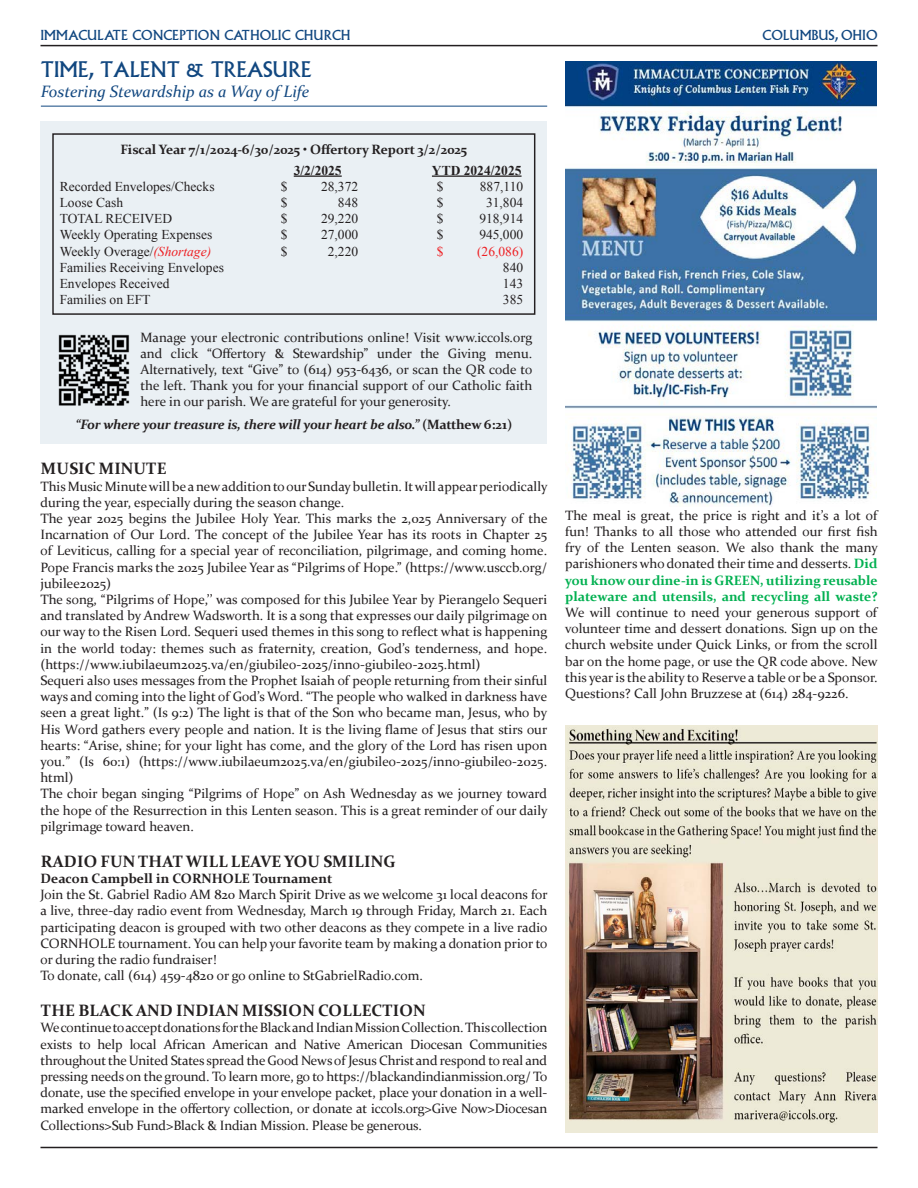
<style>
.page{position:relative;width:918px;height:1188px;background:#fff}
.page>*{position:absolute;margin:0;border:0;box-sizing:border-box;transform-origin:0 0}
.t1{font:21px "Albertus MT Std";letter-spacing:-.01em;color:#114780}
.SUBHEAD{font:700 16.5px "Constantia";letter-spacing:.01em;color:#231f20}
.t2{font:italic 16.5px "Constantia";color:#114780}
.t3{font:13.5px/16.2px "Constantia";color:#231f20;text-align:justify}
.t4{font:13.5px "Times New Roman";color:#231f20}
.t5{font:700 13.5px "Constantia";letter-spacing:-.01em;color:#231f20}
.t6{font:italic 700 13.5px "Constantia";letter-spacing:-.02em;color:#231f20}
.t7{font:13.5px "Albertus MT Std";color:#114780}
.t8{font:700 13.5px "Times New Roman";color:#231f20}
.t9{font:13.5px "Times New Roman";color:#ee1f23}
.s1{font-style:italic;color:#ee1f23}
.s2{font-style:normal}
.s3{font-weight:700;color:#00b050}
</style>
<div class="page">
<div style="left:40px;top:121px;width:507px;height:323px;background:#eaf0f4"></div>
<hr style="left:294px;top:176px;width:48px;height:1px;background:#231f20">
<hr style="left:432px;top:176px;width:90px;height:1px;background:#231f20">
<div style="left:52px;top:133px;width:483px;height:182px;border:1px solid #231f20"></div>
<img style="left:58px;top:334px;width:72px;height:72px">
<hr style="left:41px;top:106px;width:506px;height:1px;background:#114780">
<img style="left:566px;top:62px;width:311px;height:444px">
<img style="left:565px;top:725px;width:313px;height:407px">
<hr style="left:40px;top:45px;width:838px;height:1px;background:#231f20">
<hr style="left:40px;top:1147px;width:838px;height:1px;background:#231f20">
<p class="t7" style="left:40px;top:27px;width:312px">IMMACULATE CONCEPTION CATHOLIC CHURCH</p>
<p class="t7" style="left:763px;top:27px;width:116px">COLUMBUS, OHIO</p>
<p class="t1" style="left:41px;top:57px;width:272px">TIME, TALENT &amp; TREASURE</p>
<p class="t2" style="left:41px;top:80px;width:270px">Fostering Stewardship as a Way of Life</p>
<p class="t5" style="left:121px;top:140px;width:348px">Fiscal Year 7/1/2024-6/30/2025 • Offertory Report 3/2/2025</p>
<p class="t8" style="left:294px;top:161px;width:50px">3/2/2025</p>
<p class="t8" style="left:432px;top:161px;width:91px">YTD 2024/2025</p>
<p class="t4" style="left:60px;top:177px;width:156px">Recorded Envelopes/Checks</p>
<p class="t4" style="left:281px;top:177px;width:8px">$</p>
<p class="t4" style="left:321px;top:177px;width:39px">28,372</p>
<p class="t4" style="left:437px;top:177px;width:8px">$</p>
<p class="t4" style="left:480px;top:177px;width:45px">887,110</p>
<p class="t4" style="left:60px;top:193px;width:65px">Loose Cash</p>
<p class="t4" style="left:281px;top:193px;width:8px">$</p>
<p class="t4" style="left:338px;top:193px;width:22px">848</p>
<p class="t4" style="left:437px;top:193px;width:8px">$</p>
<p class="t4" style="left:486px;top:193px;width:39px">31,804</p>
<p class="t4" style="left:60px;top:210px;width:114px">TOTAL RECEIVED</p>
<p class="t4" style="left:281px;top:210px;width:8px">$</p>
<p class="t4" style="left:321px;top:210px;width:39px">29,220</p>
<p class="t4" style="left:437px;top:210px;width:8px">$</p>
<p class="t4" style="left:479px;top:210px;width:45px">918,914</p>
<p class="t4" style="left:60px;top:226px;width:154px">Weekly Operating Expenses</p>
<p class="t4" style="left:281px;top:226px;width:8px">$</p>
<p class="t4" style="left:321px;top:226px;width:39px">27,000</p>
<p class="t4" style="left:437px;top:226px;width:8px">$</p>
<p class="t4" style="left:479px;top:226px;width:45px">945,000</p>
<p class="t4" style="left:60px;top:242px;width:153px">Weekly Overage/<span class="s1">(Shortage)</span></p>
<p class="t4" style="left:281px;top:242px;width:8px">$</p>
<p class="t4" style="left:328px;top:242px;width:32px">2,220</p>
<p class="t9" style="left:437px;top:242px;width:8px">$</p>
<p class="t9" style="left:477px;top:242px;width:48px">(26,086)</p>
<p class="t4" style="left:60px;top:258px;width:166px">Families Receiving Envelopes</p>
<p class="t4" style="left:503px;top:258px;width:22px">840</p>
<p class="t4" style="left:60px;top:274px;width:111px">Envelopes Received</p>
<p class="t4" style="left:503px;top:274px;width:22px">143</p>
<p class="t4" style="left:60px;top:291px;width:92px">Families on EFT</p>
<p class="t4" style="left:503px;top:291px;width:22px">385</p>
<p class="t3" style="left:140px;top:328px;width:394px">Manage your electronic contributions online! Visit www.iccols.org and click “Offertory &amp; Stewardship” under the Giving menu.<br>Alternatively, text “Give” to (614) 953-6436, or scan the QR code to the left. Thank you for your financial support of our Catholic faith here in our parish. We are grateful for your generosity.</p>
<p class="t6" style="left:75px;top:415px;width:438px">“For where your treasure is, there will your heart be also.” <span class="s2">(Matthew 6:21)</span></p>
<p class="SUBHEAD" style="left:41px;top:457px;width:127px">MUSIC MINUTE</p>
<p class="t3" style="left:40px;top:477px;width:509px">ThisMusicMinutewill beanewadditiontoourSundaybulletin. Itwill appearperiodically during the year, especially during the season change.</p>
<p class="t3" style="left:40px;top:510px;width:509px">The year 2025 begins the Jubilee Holy Year. This marks the 2,025 Anniversary of the Incarnation of Our Lord. The concept of the Jubilee Year has its roots in Chapter 25 of Leviticus, calling for a special year of reconciliation, pilgrimage, and coming home.<br>Pope Francis marks the 2025 Jubilee Year as “Pilgrims of Hope.” (https://www.usccb.org/ jubilee2025)</p>
<p class="t3" style="left:40px;top:591px;width:508px">The song, “Pilgrims of Hope,’’ was composed for this Jubilee Year by Pierangelo Sequeri and translated by Andrew Wadsworth. It is a song that expresses our daily pilgrimage on our way to the Risen Lord. Sequeri used themes in this song to reflect what is happening in the world today: themes such as fraternity, creation, God’s tenderness, and hope. (https://www.iubilaeum2025.va/en/giubileo-2025/inno-giubileo-2025.html)</p>
<p class="t3" style="left:40px;top:672px;width:508px">Sequeri also uses messages from the Prophet Isaiah of people returning from their sinful ways and coming into the light of God’s Word. “The people who walked in darkness have seen a great light.” (Is 9:2) The light is that of the Son who became man, Jesus, who by His Word gathers every people and nation. It is the living flame of Jesus that stirs our hearts: “Arise, shine; for your light has come, and the glory of the Lord has risen upon you.” (Is 60:1) (https://www.iubilaeum2025.va/en/giubileo-2025/inno-giubileo-2025. html)</p>
<p class="t3" style="left:40px;top:785px;width:509px">The choir began singing “Pilgrims of Hope” on Ash Wednesday as we journey toward the hope of the Resurrection in this Lenten season. This is a great reminder of our daily pilgrimage toward heaven.</p>
<p class="SUBHEAD" style="left:41px;top:850px;width:356px">RADIO FUN THAT WILL LEAVE YOU SMILING</p>
<p class="t5" style="left:40px;top:869px;width:293px">Deacon Campbell in CORNHOLE Tournament</p>
<p class="t3" style="left:40px;top:886px;width:509px">Join the St. Gabriel Radio AM 820 March Spirit Drive as we welcome 31 local deacons for a live, three-day radio event from Wednesday, March 19 through Friday, March 21. Each participating deacon is grouped with two other deacons as they compete in a live radio CORNHOLE tournament. You can help your favorite team by making a donation prior to or during the radio fundraiser!</p>
<p class="t3" style="left:40px;top:967px;width:384px">To donate, call (614) 459-4820 or go online to StGabrielRadio.com.</p>
<p class="SUBHEAD" style="left:41px;top:999px;width:386px">THE BLACK AND INDIAN MISSION COLLECTION</p>
<p class="t3" style="left:40px;top:1019px;width:509px">Wecontinuetoacceptdonations fortheBlackandIndianMissionCollection.Thiscollection exists to help local African American and Native American Diocesan Communities throughoutthe United States spread the Good Newsof Jesus Christ and respond to real and pressing needs on the ground. To learn more, go to https://blackandindianmission.org/ To donate, use the specified envelope in your envelope packet, place your donation in a well&shy;marked envelope in the offertory collection, or donate at iccols.org&gt;Give Now&gt;Diocesan Collections&gt;Sub Fund&gt;Black &amp; Indian Mission. Please be generous.</p>
<p class="t3" style="left:565px;top:506px;width:314px">The meal is great, the price is right and it’s a lot of fun! Thanks to all those who attended our first fish fry of the Lenten season. We also thank the many parishioners who donated their time and desserts. <span class="s3">Did you know our dine-in is GREEN, utilizing reusable plateware and utensils, and recycling all waste?<br></span>We will continue to need your generous support of volunteer time and dessert donations. Sign up on the church website under Quick Links, or from the scroll bar on the home page, or use the QR code above. New this year is the ability to Reserve a table or be a Sponsor.<br>Questions? Call John Bruzzese at (614) 284-9226.</p>
</div>
